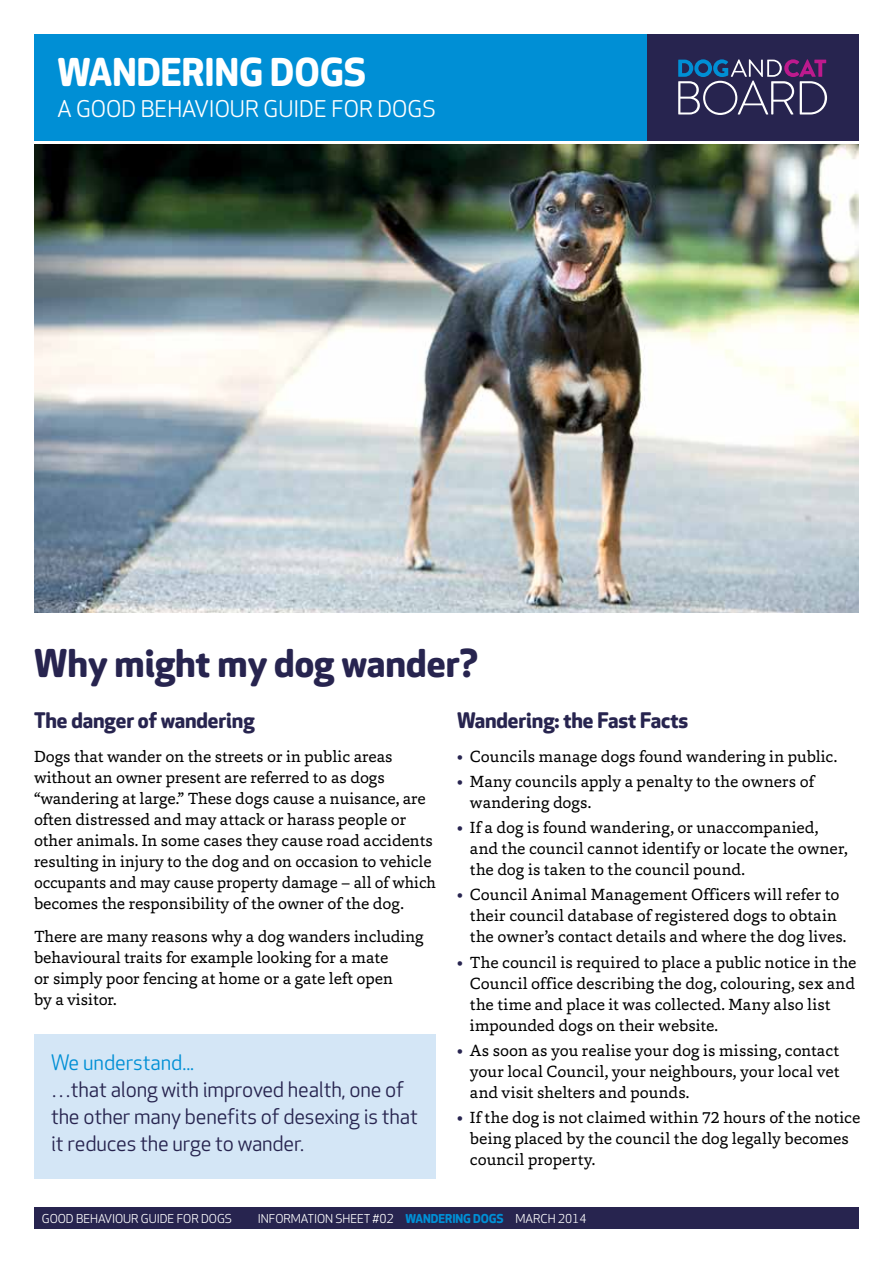
<style>
.page{position:relative;width:893px;height:1263px;background:#fff}
.page>*{position:absolute;margin:0;border:0;box-sizing:border-box;transform-origin:0 0}
.t1{font:700 37.5px "Apex Rounded";color:#27244f}
.t2{font:700 37.5px "Apex Rounded";color:#fff}
.t3{font:22.5px "Apex Rounded";color:#fff}
.t4{font:21px/27px "Apex Rounded";letter-spacing:-.01em;color:#27244f}
.t5{font:700 21px "Apex Rounded";letter-spacing:-.005em;color:#27244f}
.t6{font:21px "Apex Rounded";letter-spacing:-.005em;color:#008fd5}
.t7{font:16.5px/21px "Capita";letter-spacing:-.005em;color:#000}
.t8{font:12px "Apex Rounded";letter-spacing:-.005em;color:#fff}
.s1{color:#27244f}
.s2{font-weight:700;color:#008fd5}
</style>
<div class="page">
<div style="left:646px;top:34px;width:213px;height:106px;background:#27244f"></div>
<div style="left:34px;top:1208px;width:825px;height:21px;background:#27244f"></div>
<div style="left:34px;top:34px;width:612px;height:106px;background:#008fd5"></div>
<img style="left:34px;top:145px;width:825px;height:467px">
<div style="left:34px;top:1035px;width:402px;height:144px;background:#d4e6f6"></div>
<svg style="left:678px;top:59px;width:149px;height:56px"></svg>
<h1 class="t2" style="left:57px;top:50px;width:310px">WANDERING DOGS</h1>
<h2 class="t3" style="left:57px;top:96px;width:380px">A GOOD BEHAVIOUR GUIDE FOR DOGS</h2>
<h1 class="t1" style="left:34px;top:641px;width:445px">Why might my dog wander?</h1>
<p class="t5" style="left:34px;top:708px;width:222px">The danger of wandering</p>
<p class="t7" style="left:34px;top:745px;width:403px">Dogs that wander on the streets or in public areas without an owner present are referred to as dogs “wandering at large.” These dogs cause a nuisance, are often distressed and may attack or harass people or other animals. In some cases they cause road accidents resulting in injury to the dog and on occasion to vehicle occupants and may cause property damage – all of which becomes the responsibility of the owner of the dog.</p>
<p class="t7" style="left:34px;top:926px;width:391px">There are many reasons why a dog wanders including behavioural traits for example looking for a mate<br>or simply poor fencing at home or a gate left open<br>by a visitor.</p>
<p class="t6" style="left:51px;top:1050px;width:145px">We understand...</p>
<p class="t4" style="left:51px;top:1076px;width:368px">…that along with improved health, one of the other many benefits of desexing is that it reduces the urge to wander.</p>
<p class="t5" style="left:457px;top:708px;width:233px">Wandering: the Fast Facts</p>
<p class="t7" style="left:457px;top:745px;width:382px"><span class="s1">•</span> Councils manage dogs found wandering in public.</p>
<p class="t7" style="left:470px;top:770px;width:346px;text-indent:-13px"><span class="s1">•</span> Many councils apply a penalty to the owners of wandering dogs.</p>
<p class="t7" style="left:470px;top:817px;width:379px;text-indent:-13px"><span class="s1">•</span> If a dog is found wandering, or unaccompanied, and the council cannot identify or locate the owner, the dog is taken to the council pound.</p>
<p class="t7" style="left:470px;top:884px;width:378px;text-indent:-13px"><span class="s1">•</span> Council Animal Management Officers will refer to their council database of registered dogs to obtain the owner’s contact details and where the dog lives.</p>
<p class="t7" style="left:470px;top:951px;width:388px;text-indent:-13px"><span class="s1">•</span> The council is required to place a public notice in the Council office describing the dog, colouring, sex and the time and place it was collected. Many also list impounded dogs on their website.</p>
<p class="t7" style="left:470px;top:1039px;width:371px;text-align:justify;text-indent:-13px"><span class="s1">•</span> As soon as you realise your dog is missing, contact your local Council, your neighbours, your local vet and visit shelters and pounds.</p>
<p class="t7" style="left:470px;top:1107px;width:392px;text-indent:-13px"><span class="s1">•</span> If the dog is not claimed within 72 hours of the notice being placed by the council the dog legally becomes council property.</p>
<p class="t8" style="left:42px;top:1211px;width:192px">GOOD BEHAVIOUR GUIDE FOR DOGS</p>
<p class="t8" style="left:258px;top:1211px;width:330px">INFORMATION SHEET #02 <span class="s2">WANDERING DOGS</span> MARCH 2014</p>
</div>
